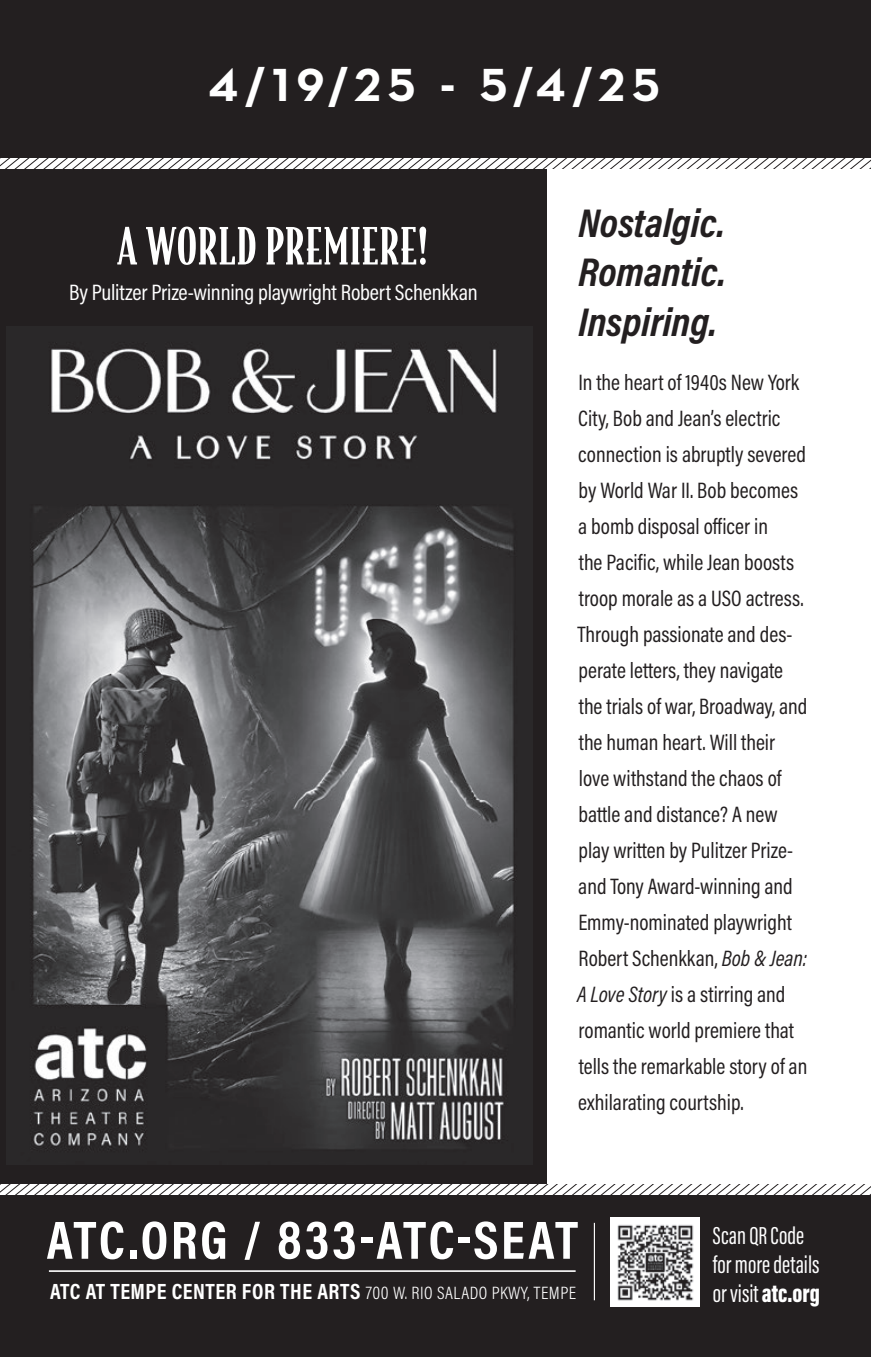
<style>
.page{position:relative;width:871px;height:1357px;background:#fff}
.page>*{position:absolute;margin:0;border:0;box-sizing:border-box;transform-origin:0 0}
.t1{font:700 54.23px "Acumin Pro Cond";letter-spacing:.045em;color:#fff}
.t2{font:500 48.6px "Bodega Serif";letter-spacing:.025em;color:#fff;scale:1.06 1}
.t3{font:700 47.25px "Neutraface Text";color:#fff}
.t4{font:italic 700 40.5px/49.5px "Acumin Pro Cond";color:#231f20;text-align:justify}
.t5{font:25.2px/29px "Acumin Pro Extra Cond";color:#fff}
.t6{font:22.5px/36px "Acumin Pro Cond";color:#231f20}
.t7{font:22.5px "Acumin Pro Cond";letter-spacing:-.01em;color:#fff}
.t8{font:700 22.28px "Acumin Pro Cond";letter-spacing:.025em;color:#fff}
.s1{font-style:italic}
.s2{font-weight:300;font-size:18px}
.s3{font-weight:900}
</style>
<div class="page">
<div style="left:0;top:166px;width:547px;height:1018px;background:#231f20"></div>
<div style="left:0;top:1195px;width:871px;height:162px;background:#231f20"></div>
<hr style="left:594px;top:1223px;width:1px;height:77px;background:#fff">
<hr style="left:49px;top:1270px;width:526px;height:2px;background:#fff">
<img style="left:610px;top:1217px;width:89px;height:89px">
<svg style="left:0;top:1185px;width:871px;height:10px"></svg>
<div style="left:0;top:0;width:871px;height:162px;background:#231f20"></div>
<svg style="left:0;top:159px;width:871px;height:10px"></svg>
<img style="left:30px;top:342px;width:487px;height:811px">
<h3 class="t3" style="left:208px;top:55px;width:453px">4/19/25 - 5/4/25</h3>
<h2 class="t2" style="left:117px;top:217px;width:295px">A WORLD PREMIERE!</h2>
<p class="t7" style="left:69px;top:278px;width:410px">By Pulitzer Prize-winning playwright Robert Schenkkan</p>
<h3 class="t4" style="left:578px;top:197px;width:149px">Nostalgic.<br>Romantic.<br>Inspiring.</h3>
<p class="t6" style="left:577px;top:363px;width:232px">In the heart of 1940s New York<br>City, Bob and Jean’s electric connection is abruptly severed by World War II. Bob becomes a bomb disposal officer in<br>the Pacific, while Jean boosts troop morale as a USO actress.<br>Through passionate and des&shy;perate letters, they navigate the trials of war, Broadway, and the human heart. Will their love withstand the chaos of battle and distance? A new play written by Pulitzer Prize&shy;and Tony Award-winning and<br>Emmy-nominated playwright<br>Robert Schenkkan, <span class="s1">Bob &amp; Jean:<br>A Love Story</span> is a stirring and romantic world premiere that tells the remarkable story of an exhilarating courtship.</p>
<h1 class="t1" style="left:47px;top:1204px;width:533px">ATC.ORG / 833-ATC-SEAT</h1>
<p class="t8" style="left:50px;top:1276px;width:527px">ATC AT TEMPE CENTER FOR THE ARTS <span class="s2">700 W. RIO SALADO PKWY, TEMPE</span></p>
<p class="t5" style="left:713px;top:1221px;width:109px">Scan QR Code for more details or visit <span class="s3">atc.org</span></p>
</div>
